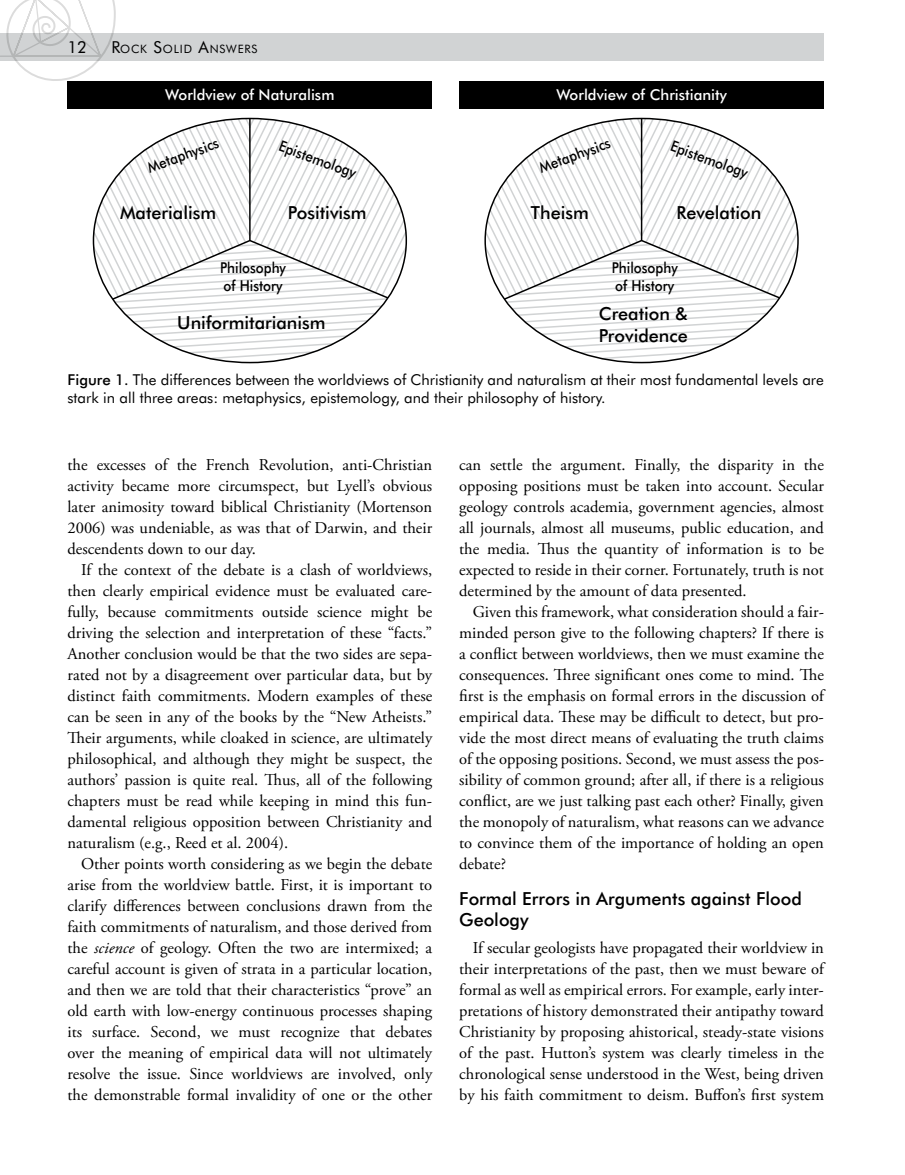
<style>
.page{position:relative;width:905px;height:1175px;background:#fff}
.page>*{position:absolute;margin:0;border:0;box-sizing:border-box;transform-origin:0 0}
.t1{font:500 18px/21.6px "Futura BT";color:#000}
.t2{font:16.5px/21px "Adobe Garamond Pro";color:#000;text-align:justify}
.t3{font:16.5px "Futura BT";color:#000}
.t4{font:15px/18px "Futura BT";color:#000}
.t5{font:500 15px/18px "Futura BT";color:#000;scale:.9 1}
.t6{font:500 15px "Futura BT";color:#fff}
.t7{font:11.55px "Futura BT";letter-spacing:.07em;color:#000}
.s1{font-size:16.5px}
.s2{font-weight:500}
.s3{font-style:italic}
</style>
<div class="page">
<div style="left:0;top:34px;width:824px;height:27px;background:#d1d3d4"></div>
<svg style="left:92px;top:117px;width:316px;height:243px"></svg>
<hr style="left:249px;top:118px;width:2px;height:122px;background:#000">
<svg style="left:484px;top:117px;width:315px;height:243px"></svg>
<hr style="left:641px;top:118px;width:1px;height:122px;background:#000">
<svg style="left:0;top:0;width:117px;height:82px"></svg>
<div style="left:68px;top:81px;width:364px;height:27px;background:#000"></div>
<div style="left:459px;top:81px;width:365px;height:27px;background:#000"></div>
<p class="t3" style="left:68px;top:37px;width:21px">12</p>
<p class="t7" style="left:111px;top:42px;width:147px"><span class="s1">R</span>OCK <span class="s1">S</span>OLID <span class="s1">A</span>NSWERS</p>
<p class="t6" style="left:165px;top:86px;width:171px">Worldview of N aturalism</p>
<p class="t6" style="left:556px;top:86px;width:172px">Worldview of Christianity</p>
<p class="t5" style="left:145px;top:159px;width:84px;rotate:-20deg">Metaphysics</p>
<p class="t5" style="left:282px;top:137px;width:92px;rotate:20deg">Epistemology</p>
<p class="t5" style="left:536px;top:159px;width:84px;rotate:-20deg">Metaphysics</p>
<p class="t5" style="left:674px;top:137px;width:92px;rotate:20deg">Epistemology</p>
<p class="t1" style="left:120px;top:202px;width:98px">Materialism</p>
<p class="t1" style="left:288px;top:202px;width:80px">Positivism</p>
<p class="t1" style="left:531px;top:202px;width:59px">Theism</p>
<p class="t1" style="left:676px;top:202px;width:86px">Revelation</p>
<p class="t5" style="left:220px;top:259px;width:75px">Philosophy of History</p>
<p class="t5" style="left:611px;top:259px;width:75px">Philosophy of History</p>
<p class="t1" style="left:177px;top:312px;width:150px">Uniformitarianism</p>
<p class="t1" style="left:598px;top:303px;width:90px">Creation &amp;<br>Providence</p>
<p class="t4" style="left:68px;top:371px;width:757px"><span class="s2">Figure 1.</span> The differences between the worldviews of Christianity and naturalism at their most fundamental levels are stark in all three areas: metaphysics, epistemology, and their philosophy of history.</p>
<p class="t2" style="left:68px;top:454px;width:366px">the excesses of the French Revolution, anti-Christian activity became more circumspect, but Lyell’s obvious later animosity toward biblical Christianity (Mortenson 2006) was undeniable, as was that of Darwin, and their descendents down to our day.</p>
<p class="t2" style="left:68px;top:559px;width:366px;text-indent:13px">If the context of the debate is a clash of worldviews, then clearly empirical evidence must be evaluated care&shy;fully, because commitments outside science might be driving the selection and interpretation of these “facts.” Another conclusion would be that the two sides are sepa&shy;rated not by a disagreement over particular data, but by distinct faith commitments. Modern examples of these can be seen in any of the books by the “New Atheists.” Their arguments, while cloaked in science, are ultimately philosophical, and although they might be suspect, the authors’ passion is quite real. Thus, all of the following chapters must be read while keeping in mind this fun&shy;damental religious opposition between Christianity and naturalism (e.g., Reed et al. 2004).</p>
<p class="t2" style="left:68px;top:854px;width:366px;text-indent:13px">Other points worth considering as we begin the debate arise from the worldview battle. First, it is important to clarify differences between conclusions drawn from the faith commitments of naturalism, and those derived from the <span class="s3">science</span> of geology. Often the two are intermixed; a careful account is given of strata in a particular location, and then we are told that their characteristics “prove” an old earth with low-energy continuous processes shaping its surface. Second, we must recognize that debates over the meaning of empirical data will not ultimately resolve the issue. Since worldviews are involved, only the demonstrable formal invalidity of one or the other</p>
<p class="t2" style="left:459px;top:455px;width:366px">can settle the argument. Finally, the disparity in the opposing positions must be taken into account. Secular geology controls academia, government agencies, almost all journals, almost all museums, public education, and the media. Thus the quantity of information is to be expected to reside in their corner. Fortunately, truth is not determined by the amount of data presented.</p>
<p class="t2" style="left:459px;top:602px;width:366px;text-indent:13px">Given this framework, what consideration should a fair&shy;minded person give to the following chapters? If there is a conflict between worldviews, then we must examine the consequences. Three significant ones come to mind. The first is the emphasis on formal errors in the discussion of empirical data. These may be difficult to detect, but pro&shy;vide the most direct means of evaluating the truth claims of the opposing positions. Second, we must assess the pos&shy;sibility of common ground; after all, if there is a religious conflict, are we just talking past each other? Finally, given the monopoly of naturalism, what reasons can we advance to convince them of the importance of holding an open debate?</p>
<p class="t1" style="left:459px;top:888px;width:344px;line-height:21px">Formal Errors in Arguments against Flood<br>Geology</p>
<p class="t2" style="left:459px;top:937px;width:366px;text-indent:13px">If secular geologists have propagated their worldview in their interpretations of the past, then we must beware of formal as well as empirical errors. For example, early inter&shy;pretations of history demonstrated their antipathy toward Christianity by proposing ahistorical, steady-state visions of the past. Hutton’s system was clearly timeless in the chronological sense understood in the West, being driven by his faith commitment to deism. Buffon’s first system</p>
</div>
